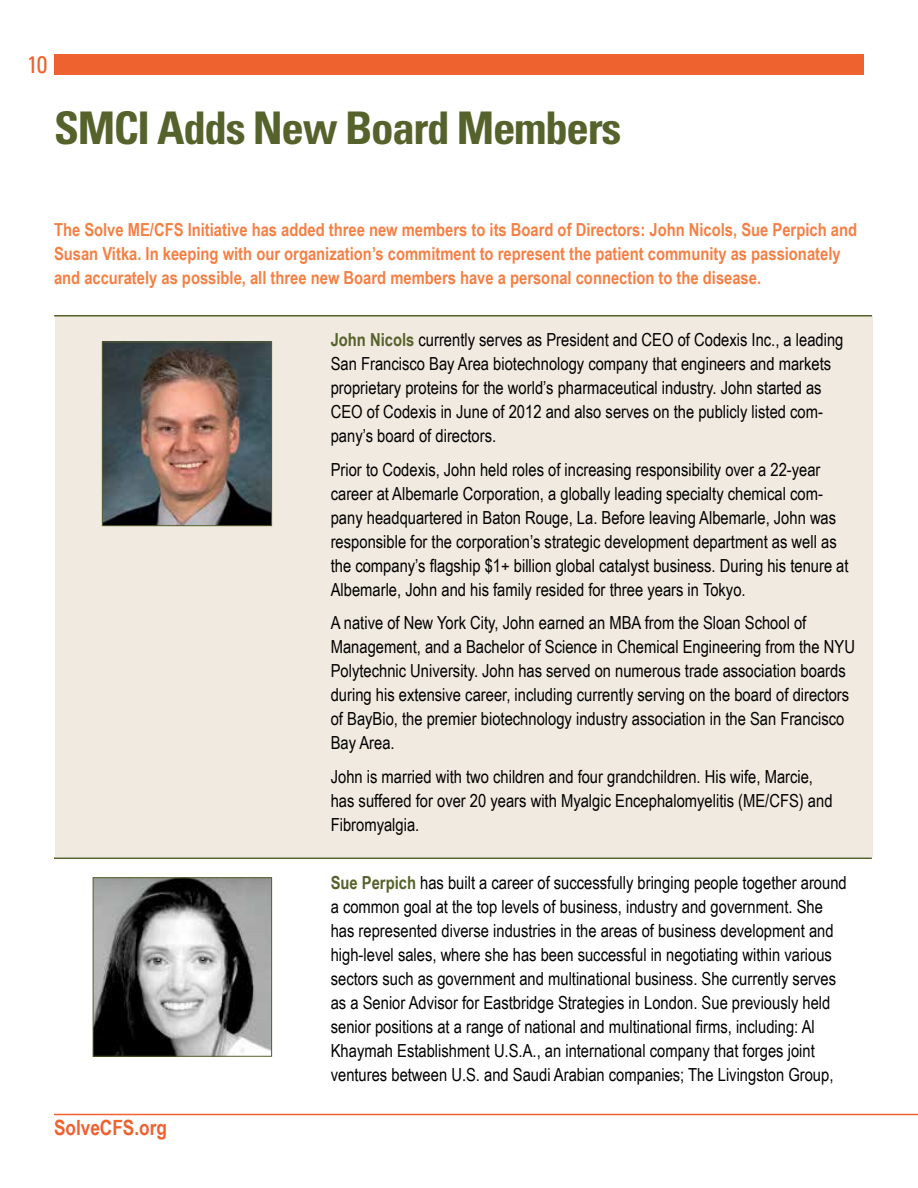
<style>
.page{position:relative;width:918px;height:1188px;background:#fff}
.page>*{position:absolute;margin:0;border:0;box-sizing:border-box;transform-origin:0 0}
.t1{font:700 condensed 45px "Univers";letter-spacing:-.03em;color:#56622b}
.t2{font:condensed 24px "Univers";color:#ed622f}
.t3{font:700 21px "Arial Narrow";color:#ed622f}
.t4{font:18px/24px "Arial Narrow";color:#000}
.t5{font:700 18px/24px "Arial Narrow";color:#f58045}
.s1{font-weight:700;color:#56622b}
</style>
<div class="page">
<div style="left:54px;top:54px;width:810px;height:20px;background:#ed622f"></div>
<div style="left:55px;top:316px;width:818px;height:541px;background:#f1eae0"></div>
<img style="left:104px;top:344px;width:166px;height:180px">
<div style="left:102px;top:342px;width:170px;height:184px;border:1px solid #56622b"></div>
<img style="left:95px;top:879px;width:175px;height:176px">
<div style="left:93px;top:877px;width:179px;height:180px;border:1px solid #56622b"></div>
<hr style="left:54px;top:1114px;width:864px;height:1px;background:#ed622f">
<hr style="left:54px;top:857px;width:818px;height:2px;background:#56622b">
<hr style="left:54px;top:315px;width:818px;height:1px;background:#56622b">
<h2 class="t2" style="left:27px;top:49px;width:22px">10</h2>
<h1 class="t1" style="left:54px;top:100px;width:569px">SMCI Adds New Board Members</h1>
<p class="t5" style="left:54px;top:217px;width:805px">The Solve ME/CFS Initiative has added three new members to its Board of Directors: John Nicols, Sue Perpich and<br>Susan Vitka. In keeping with our organization’s commitment to represent the patient community as passionately and accurately as possible, all three new Board members have a personal connection to the disease.</p>
<p class="t4" style="left:331px;top:327px;width:514px"><span class="s1">John Nicols</span> currently serves as President and CEO of Codexis Inc., a leading San Francisco Bay Area biotechnology company that engineers and markets proprietary proteins for the world’s pharmaceutical industry. John started as CEO of Codexis in June of 2012 and also serves on the publicly listed com&shy;pany’s board of directors.</p>
<p class="t4" style="left:331px;top:457px;width:519px">Prior to Codexis, John held roles of increasing responsibility over a 22-year career at Albemarle Corporation, a globally leading specialty chemical com&shy;pany headquartered in Baton Rouge, La. Before leaving Albemarle, John was responsible for the corporation’s strategic development department as well as the company’s flagship $1+ billion global catalyst business. During his tenure at Albemarle, John and his family resided for three years in Tokyo.</p>
<p class="t4" style="left:331px;top:610px;width:526px">A native of New York City, John earned an MBA from the Sloan School of Management, and a Bachelor of Science in Chemical Engineering from the NYU Polytechnic University. John has served on numerous trade association boards during his extensive career, including currently serving on the board of directors of BayBio, the premier biotechnology industry association in the San Francisco Bay Area.</p>
<p class="t4" style="left:331px;top:764px;width:503px">John is married with two children and four grandchildren. His wife, Marcie, has suffered for over 20 years with Myalgic Encephalomyelitis (ME/CFS) and<br>Fibromyalgia.</p>
<p class="t3" style="left:54px;top:1112px;width:114px">SolveCFS.org</p>
<p class="t4" style="left:331px;top:870px;width:518px"><span class="s1">Sue Perpich</span> has built a career of successfully bringing people together around a common goal at the top levels of business, industry and government. She has represented diverse industries in the areas of business development and high-level sales, where she has been successful in negotiating within various sectors such as government and multinational business. She currently serves as a Senior Advisor for Eastbridge Strategies in London. Sue previously held senior positions at a range of national and multinational firms, including: Al Khaymah Establishment U.S.A., an international company that forges joint ventures between U.S. and Saudi Arabian companies; The Livingston Group,</p>
</div>
